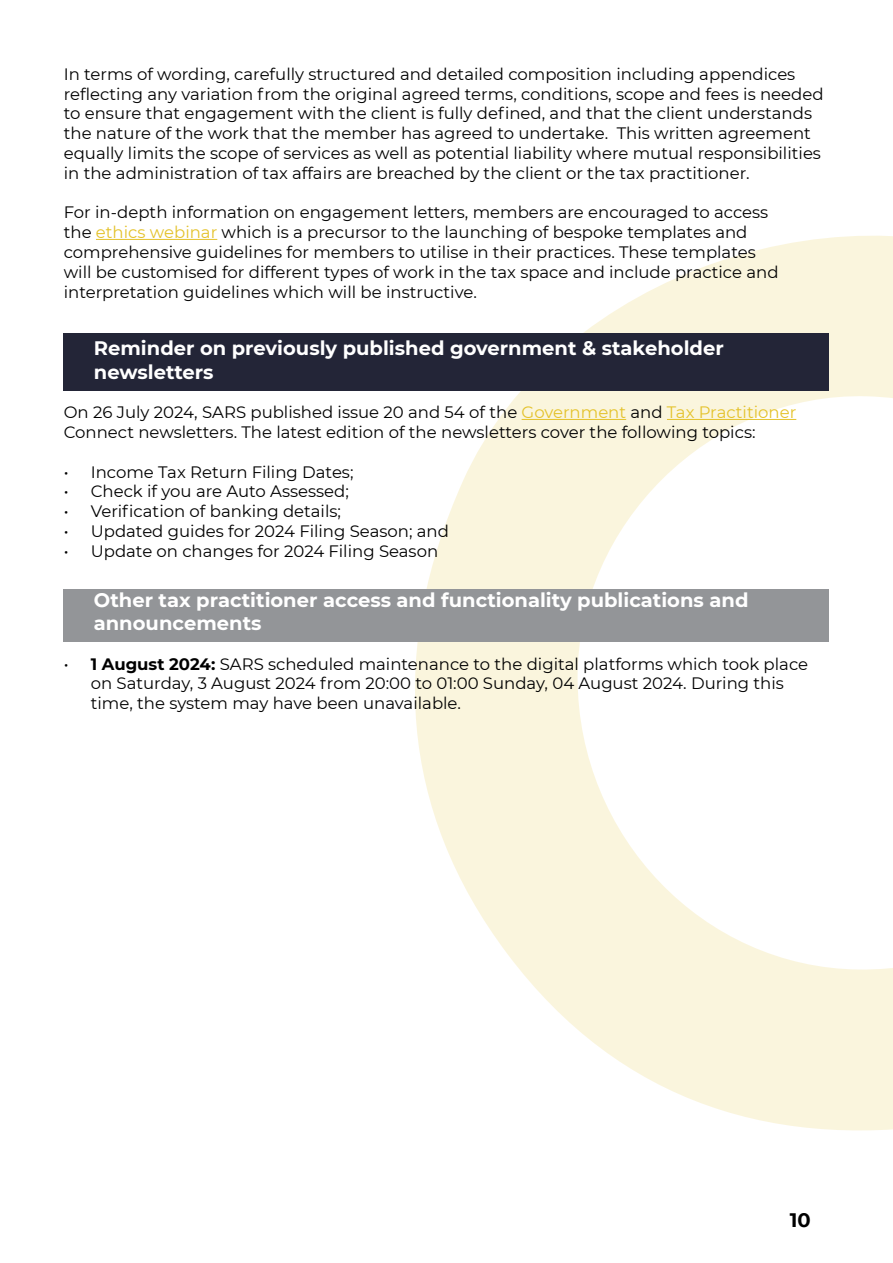
<style>
.page{position:relative;width:893px;height:1263px;background:#fff}
.page>*{position:absolute;margin:0;border:0;box-sizing:border-box;transform-origin:0 0}
.t1{font:700 19.5px/23.4px "Montserrat";color:#fff}
.t2{font:700 19.5px "Montserrat";color:#000}
.t3{font:16.5px/19.8px "Montserrat";color:#000}
.s1{color:#e4c22b}
.s2{font-weight:700}
</style>
<div class="page">
<svg style="left:415px;top:235px;width:478px;height:896px"></svg>
<div style="left:64px;top:333px;width:765px;height:58px;background:#232537"></div>
<div style="left:64px;top:589px;width:765px;height:53px;background:#939598"></div>
<hr style="left:96px;top:239px;width:121px;height:1px;background:#e4c22b">
<hr style="left:522px;top:419px;width:104px;height:1px;background:#e4c22b">
<hr style="left:667px;top:419px;width:129px;height:1px;background:#e4c22b">
<p class="t3" style="left:64px;top:63px;width:761px">In terms of wording, carefully structured and detailed composition including appendices reflecting any variation from the original agreed terms, conditions, scope and fees is needed to ensure that engagement with the client is fully defined, and that the client understands the nature of the work that the member has agreed to undertake. This written agreement equally limits the scope of services as well as potential liability where mutual responsibilities in the administration of tax affairs are breached by the client or the tax practitioner.</p>
<p class="t3" style="left:64px;top:202px;width:716px">For in-depth information on engagement letters, members are encouraged to access the <span class="s1">ethics webinar</span> which is a precursor to the launching of bespoke templates and comprehensive guidelines for members to utilise in their practices. These templates will be customised for different types of work in the tax space and include practice and interpretation guidelines which will be instructive.</p>
<p class="t1" style="left:94px;top:336px;width:631px">Reminder on previously published government &amp; stakeholder newsletters</p>
<p class="t3" style="left:64px;top:402px;width:734px">On 26 July 2024, SARS published issue 20 and 54 of the <span class="s1">Government</span> and <span class="s1">Tax Practitioner<br></span>Connect newsletters. The latest edition of the newsletters cover the following topics:</p>
<p class="t3" style="left:64px;top:461px;width:291px">• Income Tax Return Filing Dates;</p>
<p class="t3" style="left:64px;top:481px;width:287px">• Check if you are Auto Assessed;</p>
<p class="t3" style="left:64px;top:501px;width:279px">• Verification of banking details;</p>
<p class="t3" style="left:64px;top:521px;width:387px">• Updated guides for 2024 Filing Season; and</p>
<p class="t3" style="left:64px;top:540px;width:376px">• Update on changes for 2024 Filing Season</p>
<p class="t1" style="left:94px;top:587px;width:656px">Other tax practitioner access and functionality publications and announcements</p>
<p class="t3" style="left:91px;top:653px;width:719px;text-indent:-27px">• <span class="s2">1 August 2024:</span> SARS scheduled maintenance to the digital platforms which took place on Saturday, 3 August 2024 from 20:00 to 01:00 Sunday, 04 August 2024. During this time, the system may have been unavailable.</p>
<p class="t2" style="left:790px;top:1206px;width:22px">10</p>
</div>
